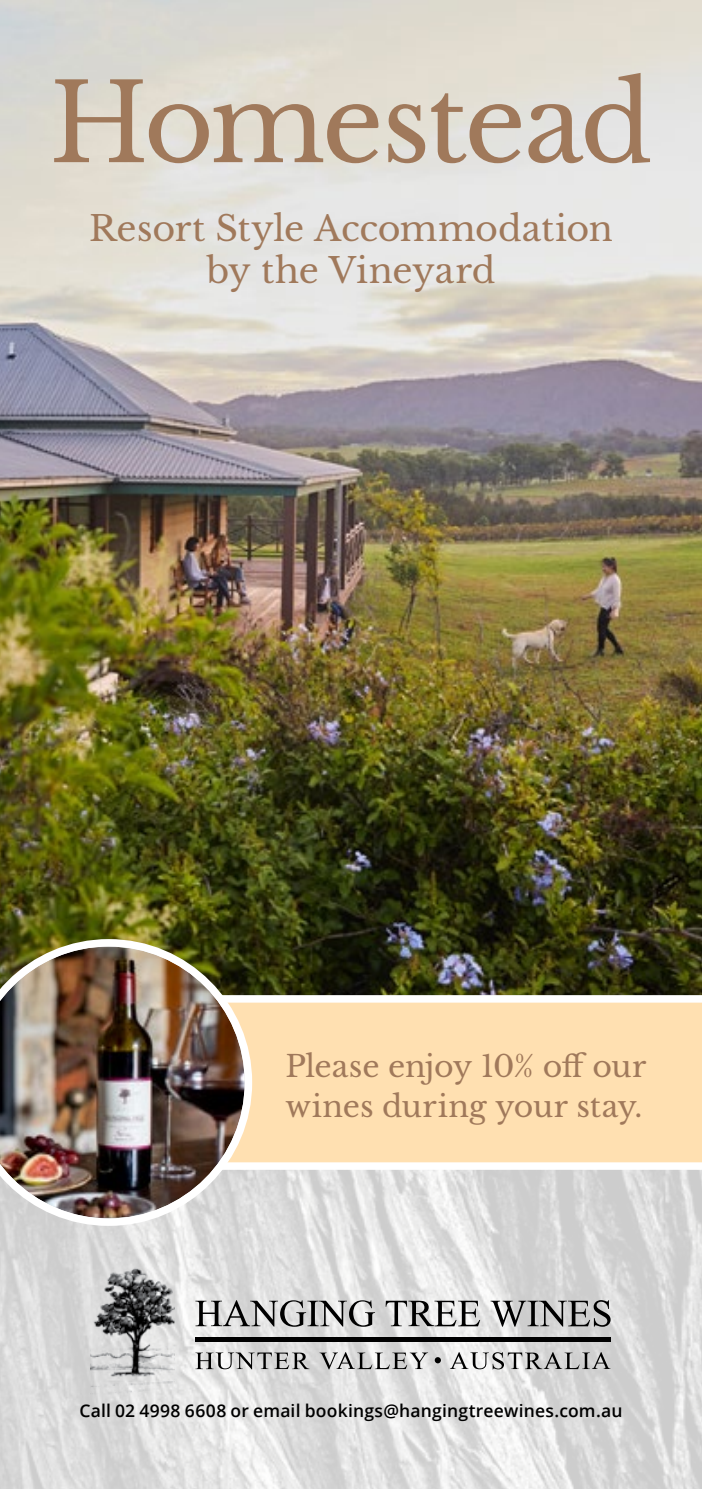
<style>
.page{position:relative;width:702px;height:1489px;background:#fff}
.page>*{position:absolute;margin:0;border:0;box-sizing:border-box;transform-origin:0 0}
.t1{font:107.5px "Libre Baskerville";letter-spacing:-.03em;color:#a0795b}
.t2{font:35px/42px "Libre Baskerville";letter-spacing:-.005em;color:#a0795b;text-align:center}
.t3{font:30px/40px "Libre Baskerville";letter-spacing:-.01em;color:#a0795b}
.t4{font:600 17.5px "Open Sans";letter-spacing:.01em;color:#000}
</style>
<div class="page">
<img style="left:0;top:0;width:702px;height:995px">
<img style="left:0;top:1170px;width:702px;height:318px">
<img style="left:90px;top:1258px;width:84px;height:138px">
<svg style="left:195px;top:1300px;width:180px;height:26px;background:#a4a4a4"></svg>
<svg style="left:385px;top:1300px;width:95px;height:26px"></svg>
<svg style="left:490px;top:1299px;width:120px;height:27px;background:#9b9b9b"></svg>
<hr style="left:195px;top:1337px;width:415px;height:4px;background:#000">
<svg style="left:195px;top:1352px;width:114px;height:17px;background:#a7a7a7"></svg>
<svg style="left:319px;top:1351px;width:109px;height:18px;background:#b3b3b3"></svg>
<svg style="left:450px;top:1351px;width:160px;height:18px"></svg>
<svg style="left:434px;top:1356px;width:7px;height:7px"></svg>
<div style="left:252px;top:995px;width:450px;height:168px;background:#ffe0b1"></div>
<img style="left:0;top:939px;width:252px;height:286px">
<h1 class="t1" style="left:49px;top:58px;width:605px">Homestead</h1>
<h2 class="t2" style="left:89px;top:208px;width:525px">Resort Style Accommodation by the Vineyard</h2>
<h3 class="t3" style="left:285px;top:1046px;width:362px">Please enjoy 10% off our wines during your stay.</h3>
<p class="t4" style="left:79px;top:1398px;width:544px">Call 02 4998 6608 or email bookings@hangingtreewines.com.au</p>
</div>
